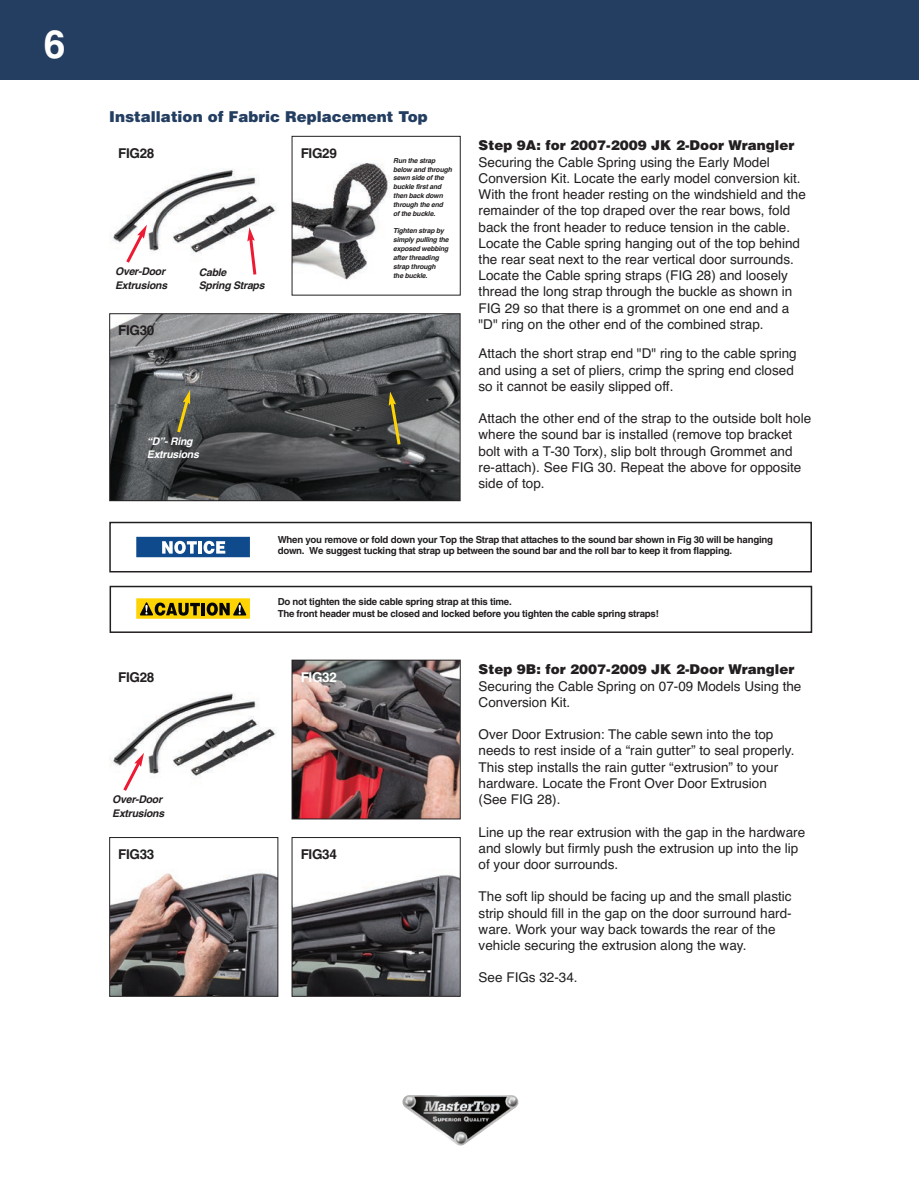
<style>
.page{position:relative;width:919px;height:1188px;background:#fff}
.page>*{position:absolute;margin:0;border:0;box-sizing:border-box;transform-origin:0 0}
.t1{font:700 39px "Helvetica";color:#fff}
.t2{font:900 15px "Helvetica";color:#233e61}
.t3{font:13.5px/16.2px "Helvetica";color:#231f20}
.t4{font:900 13.5px "Helvetica";color:#231f20}
.t5{font:700 condensed 13.5px "Helvetica";letter-spacing:-.025em;color:#231f20}
.t6{font:700 condensed 13.5px "Helvetica";letter-spacing:-.025em;color:#fff}
.t7{font:italic 700 10.5px/13.5px "Helvetica";letter-spacing:-.025em;color:#231f20}
.t8{font:italic 700 10.5px/13.5px "Helvetica";letter-spacing:-.025em;color:#fff}
.t9{font:700 condensed 9.6px/12px "Helvetica";letter-spacing:-.025em;color:#231f20}
.t10{font:italic 700 6.9px/8.9px "Helvetica";letter-spacing:-.025em;color:#231f20}
</style>
<div class="page">
<svg style="left:136px;top:537px;width:114px;height:20px"></svg>
<img style="left:112px;top:169px;width:165px;height:85px">
<img style="left:294px;top:163px;width:96px;height:117px">
<div style="left:292px;top:136px;width:168px;height:159px;border:1px solid #231f20"></div>
<img style="left:111px;top:315px;width:347px;height:184px">
<div style="left:109px;top:313px;width:351px;height:188px;border:1px solid #231f20"></div>
<div style="left:109px;top:586px;width:703px;height:47px;border:2px solid #231f20"></div>
<div style="left:0;top:0;width:918px;height:79px;background:#233e61"></div>
<img style="left:402px;top:1095px;width:116px;height:50px">
<svg style="left:123px;top:225px;width:24px;height:38px"></svg>
<svg style="left:247px;top:227px;width:11px;height:48px"></svg>
<svg style="left:175px;top:390px;width:16px;height:46px"></svg>
<svg style="left:388px;top:391px;width:14px;height:57px"></svg>
<img style="left:110px;top:693px;width:167px;height:86px">
<img style="left:294px;top:662px;width:164px;height:155px">
<div style="left:292px;top:660px;width:168px;height:159px;border:1px solid #231f20"></div>
<img style="left:111px;top:873px;width:165px;height:121px">
<div style="left:109px;top:837px;width:169px;height:159px;border:1px solid #231f20"></div>
<img style="left:294px;top:875px;width:164px;height:119px">
<div style="left:292px;top:837px;width:168px;height:159px;border:1px solid #231f20"></div>
<svg style="left:121px;top:753px;width:23px;height:38px"></svg>
<div style="left:109px;top:522px;width:702px;height:50px;border:2px solid #231f20"></div>
<svg style="left:136px;top:598px;width:114px;height:21px;background:#b1950e"></svg>
<h1 class="t1" style="left:44px;top:22px;width:23px">6</h1>
<p class="t2" style="left:109px;top:106px;width:320px">Installation of Fabric Replacement Top</p>
<p class="t5" style="left:118px;top:148px;width:38px">FIG28</p>
<p class="t5" style="left:301px;top:148px;width:38px">FIG29</p>
<p class="t7" style="left:115px;top:265px;width:53px">Over-Door<br>Extrusions</p>
<p class="t7" style="left:199px;top:265px;width:67px">Cable<br>Spring Straps</p>
<p class="t5" style="left:118px;top:326px;width:38px">FIG30</p>
<p class="t8" style="left:147px;top:434px;width:53px">“D”- Ring<br>Extrusions</p>
<p class="t10" style="left:393px;top:156px;width:60px">Run the strap below and through sewn side of the buckle first and then back down through the end<br>of the buckle.</p>
<p class="t10" style="left:393px;top:227px;width:57px">Tighten strap by simply pulling the exposed webbing after threading strap through<br>the buckle.</p>
<p class="t4" style="left:478px;top:136px;width:317px">Step 9A: for 2007-2009 JK 2-Door Wrangler</p>
<p class="t3" style="left:478px;top:154px;width:329px">Securing the Cable Spring using the Early Model Conversion Kit. Locate the early model conversion kit.<br>With the front header resting on the windshield and the remainder of the top draped over the rear bows, fold back the front header to reduce tension in the cable.<br>Locate the Cable spring hanging out of the top behind the rear seat next to the rear vertical door surrounds.<br>Locate the Cable spring straps (FIG 28) and loosely thread the long strap through the buckle as shown in FIG 29 so that there is a grommet on one end and a "D" ring on the other end of the combined strap.</p>
<p class="t3" style="left:478px;top:345px;width:319px">Attach the short strap end "D" ring to the cable spring and using a set of pliers, crimp the spring end closed so it cannot be easily slipped off.</p>
<p class="t3" style="left:478px;top:410px;width:334px">Attach the other end of the strap to the outside bolt hole where the sound bar is installed (remove top bracket bolt with a T-30 Torx), slip bolt through Grommet and re-attach). See FIG 30. Repeat the above for opposite side of top.</p>
<p class="t9" style="left:278px;top:535px;width:497px;line-height:11.1px">When you remove or fold down your Top the Strap that attaches to the sound bar shown in Fig 30 will be hanging down. We suggest tucking that strap up between the sound bar and the roll bar to keep it from flapping.</p>
<p class="t9" style="left:278px;top:597px;width:383px">Do not tighten the side cable spring strap at this time.<br>The front header must be closed and locked before you tighten the cable spring straps!</p>
<p class="t5" style="left:118px;top:672px;width:38px">FIG28</p>
<p class="t6" style="left:301px;top:672px;width:38px">FIG32</p>
<p class="t7" style="left:112px;top:793px;width:53px">Over-Door<br>Extrusions</p>
<p class="t5" style="left:118px;top:849px;width:38px">FIG33</p>
<p class="t5" style="left:301px;top:849px;width:38px">FIG34</p>
<p class="t4" style="left:478px;top:660px;width:317px">Step 9B: for 2007-2009 JK 2-Door Wrangler</p>
<p class="t3" style="left:478px;top:678px;width:324px">Securing the Cable Spring on 07-09 Models Using the<br>Conversion Kit.</p>
<p class="t3" style="left:478px;top:726px;width:317px">Over Door Extrusion: The cable sewn into the top needs to rest inside of a “rain gutter” to seal properly.<br>This step installs the rain gutter “extrusion” to your hardware. Locate the Front Over Door Extrusion (See FIG 28).</p>
<p class="t3" style="left:478px;top:824px;width:328px">Line up the rear extrusion with the gap in the hardware and slowly but firmly push the extrusion up into the lip of your door surrounds.</p>
<p class="t3" style="left:478px;top:888px;width:314px">The soft lip should be facing up and the small plastic strip should fill in the gap on the door surround hard&shy;ware. Work your way back towards the rear of the vehicle securing the extrusion along the way.</p>
<p class="t3" style="left:478px;top:969px;width:101px">See FIGs 32-34.</p>
</div>
